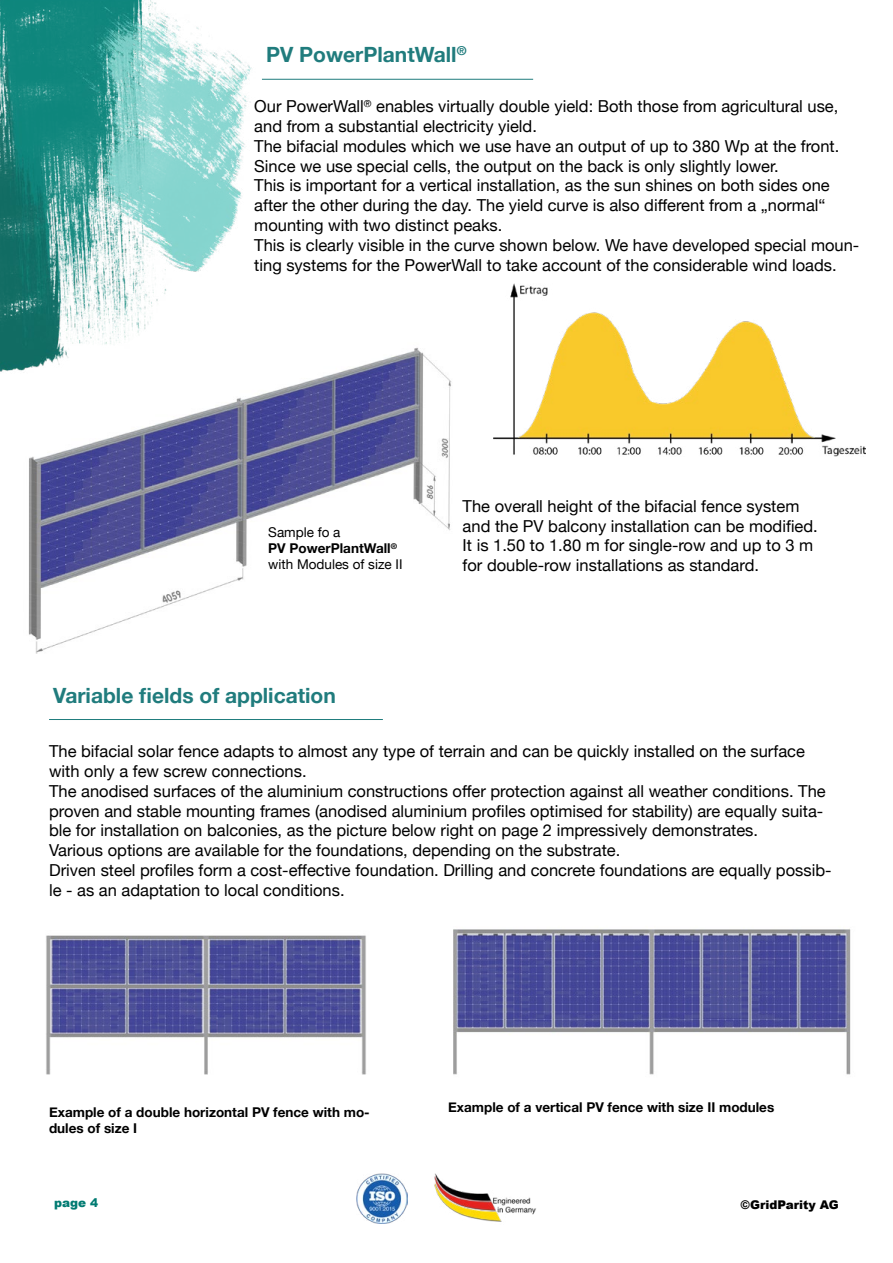
<style>
.page{position:relative;width:893px;height:1263px;background:#fff}
.page>*{position:absolute;margin:0;border:0;box-sizing:border-box;transform-origin:0 0}
.t1{font:700 21px "Helvetica Neue";color:#207c7d}
.t2{font:16.5px/19.8px "Helvetica Neue";color:#000}
.t3{font:700 13.5px/16.2px "Helvetica Neue";color:#000}
.t4{font:13.5px/16.2px "Helvetica Neue";color:#000}
.t5{font:900 12px "Arial";color:#000}
.t6{font:900 12px "Arial";color:#007b72}
.s1{font-weight:700}
</style>
<div class="page">
<img style="left:357px;top:1173px;width:50px;height:50px">
<img style="left:434px;top:1173px;width:102px;height:49px">
<hr style="left:262px;top:79px;width:271px;height:1px;background:#207c7d">
<img style="left:28px;top:347px;width:424px;height:307px">
<hr style="left:49px;top:719px;width:334px;height:1px;background:#207c7d">
<img style="left:46px;top:935px;width:320px;height:140px">
<img style="left:453px;top:929px;width:398px;height:146px">
<img style="left:494px;top:284px;width:371px;height:173px">
<img style="left:0;top:0;width:283px;height:433px">
<p class="t1" style="left:266px;top:38px;width:202px">PV PowerPlantWall<sup>®</sup></p>
<p class="t2" style="left:254px;top:97px;width:607px">Our PowerWall<sup>®</sup> enables virtually double yield: Both those from agricultural use, and from a substantial electricity yield.<br>The bifacial modules which we use have an output of up to 380 Wp at the front.<br>Since we use special cells, the output on the back is only slightly lower.<br>This is important for a vertical installation, as the sun shines on both sides one after the other during the day. The yield curve is also different from a „normal“ mounting with two distinct peaks.<br>This is clearly visible in the curve shown below. We have developed special moun&shy;ting systems for the PowerWall to take account of the considerable wind loads.</p>
<p class="t4" style="left:268px;top:525px;width:136px">Sample fo a<br><span class="s1">PV PowerPlantWall</span><sup>® </sup>with Modules of size II</p>
<p class="t1" style="left:53px;top:679px;width:284px">Variable fields of application</p>
<p class="t2" style="left:463px;top:497px;width:357px">The overall height of the bifacial fence system and the PV balcony installation can be modified.<br>It is 1.50 to 1.80 m for single-row and up to 3 m for double-row installations as standard.</p>
<p class="t2" style="left:49px;top:742px;width:784px">The bifacial solar fence adapts to almost any type of terrain and can be quickly installed on the surface with only a few screw connections.<br>The anodised surfaces of the aluminium constructions offer protection against all weather conditions. The proven and stable mounting frames (anodised aluminium profiles optimised for stability) are equally suita&shy;ble for installation on balconies, as the picture below right on page 2 impressively demonstrates.<br>Various options are available for the foundations, depending on the substrate.<br>Driven steel profiles form a cost-effective foundation. Drilling and concrete foundations are equally possib&shy;le - as an adaptation to local conditions.</p>
<p class="t3" style="left:49px;top:1104px;width:322px">Example of a double horizontal PV fence with mo&shy;dules of size I</p>
<p class="t3" style="left:448px;top:1100px;width:328px">Example of a vertical PV fence with size II modules</p>
<p class="t6" style="left:54px;top:1194px;width:46px">page 4</p>
<p class="t5" style="left:740px;top:1196px;width:100px">©GridParity AG</p>
</div>
